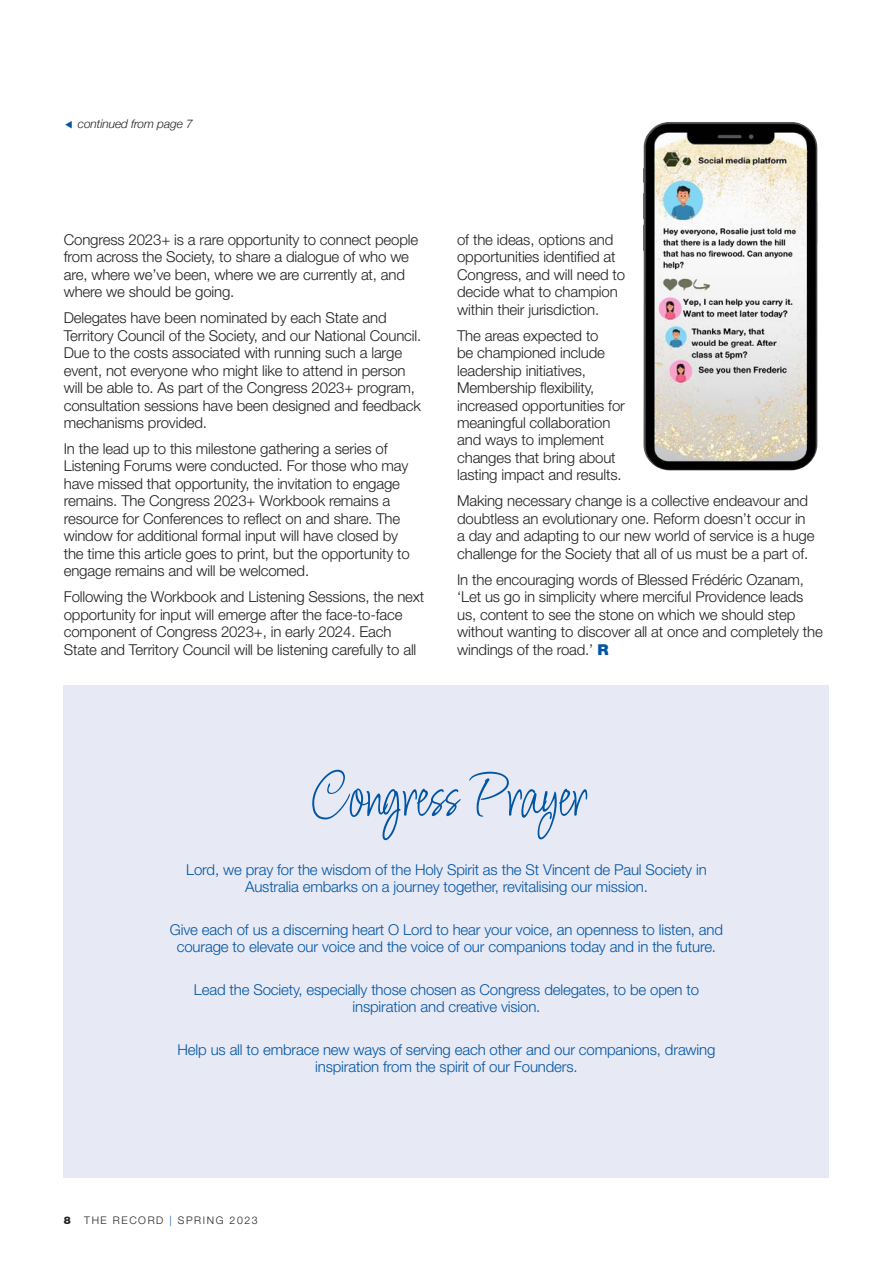
<style>
.page{position:relative;width:893px;height:1263px;background:#fff}
.page>*{position:absolute;margin:0;border:0;box-sizing:border-box;transform-origin:0 0}
.Photo_caption{font:64.35px "Licorice";letter-spacing:-.02em;color:#0155a5}
.BODY-Helvetica{font:300 15px/17.5px "Helvetica Neue LT Std";letter-spacing:-.01em;color:#231f20}
.BODY-Helvetica-2{font:300 15px/17.2px "Helvetica Neue LT Std";letter-spacing:-.01em;color:#0155a5;text-align:center}
.BODY{font:italic 300 12px "Helvetica Neue";letter-spacing:-.01em;color:#231f20}
.t1{font:300 10.5px "Helvetica Neue LT Std";letter-spacing:.15em;color:#231f20}
.t2{font:900 10.5px "Helvetica Neue LT Std";color:#231f20}
.s1{font-weight:900;color:#0155a5}
.s2{color:#0155a5}
</style>
<div class="page">
<div style="left:64px;top:686px;width:765px;height:492px;background:#e7e9f4"></div>
<img style="left:643px;top:122px;width:174px;height:348px">
<p class="BODY" style="left:78px;top:114px;width:116px">continued from page 7</p>
<p class="BODY-Helvetica" style="left:64px;top:230px;width:356px">Congress 2023+ is a rare opportunity to connect people from across the Society, to share a dialogue of who we are, where we’ve been, where we are currently at, and where we should be going.</p>
<p class="BODY-Helvetica" style="left:64px;top:309px;width:359px">Delegates have been nominated by each State and Territory Council of the Society, and our National Council.<br>Due to the costs associated with running such a large event, not everyone who might like to attend in person will be able to. As part of the Congress 2023+ program, consultation sessions have been designed and feedback mechanisms provided.</p>
<p class="BODY-Helvetica" style="left:64px;top:440px;width:348px">In the lead up to this milestone gathering a series of Listening Forums were conducted. For those who may have missed that opportunity, the invitation to engage remains. The Congress 2023+ Workbook remains a resource for Conferences to reflect on and share. The window for additional formal input will have closed by the time this article goes to print, but the opportunity to engage remains and will be welcomed.</p>
<p class="BODY-Helvetica" style="left:64px;top:588px;width:362px">Following the Workbook and Listening Sessions, the next opportunity for input will emerge after the face-to-face component of Congress 2023+, in early 2024. Each State and Territory Council will be listening carefully to all</p>
<p class="BODY-Helvetica" style="left:457px;top:230px;width:169px">of the ideas, options and opportunities identified at<br>Congress, and will need to decide what to champion within their jurisdiction.</p>
<p class="BODY-Helvetica" style="left:457px;top:326px;width:169px">The areas expected to<br>be championed include leadership initiatives,<br>Membership flexibility, increased opportunities for meaningful collaboration and ways to implement changes that bring about lasting impact and results.</p>
<p class="BODY-Helvetica" style="left:457px;top:492px;width:359px">Making necessary change is a collective endeavour and doubtless an evolutionary one. Reform doesn’t occur in a day and adapting to our new world of service is a huge challenge for the Society that all of us must be a part of.</p>
<p class="BODY-Helvetica" style="left:457px;top:570px;width:367px">In the encouraging words of Blessed Frédéric Ozanam, ‘Let us go in simplicity where merciful Providence leads us, content to see the stone on which we should step without wanting to discover all at once and completely the windings of the road.’ <span class="s1">R</span></p>
<p class="Photo_caption" style="left:307px;top:749px;width:280px">Congress Prayer</p>
<p class="BODY-Helvetica-2" style="left:186px;top:861px;width:522px">Lord, we pray for the wisdom of the Holy Spirit as the St Vincent de Paul Society in<br>Australia embarks on a journey together, revitalising our mission.</p>
<p class="BODY-Helvetica-2" style="left:170px;top:921px;width:555px">Give each of us a discerning heart O Lord to hear your voice, an openness to listen, and courage to elevate our voice and the voice of our companions today and in the future.</p>
<p class="BODY-Helvetica-2" style="left:194px;top:981px;width:507px">Lead the Society, especially those chosen as Congress delegates, to be open to inspiration and creative vision.</p>
<p class="BODY-Helvetica-2" style="left:178px;top:1041px;width:539px">Help us all to embrace new ways of serving each other and our companions, drawing inspiration from the spirit of our Founders.</p>
<p class="t2" style="left:64px;top:1213px;width:9px">8</p>
<p class="t1" style="left:84px;top:1213px;width:175px">THE RECORD <span class="s2">|</span> SPRING 2023</p>
</div>
